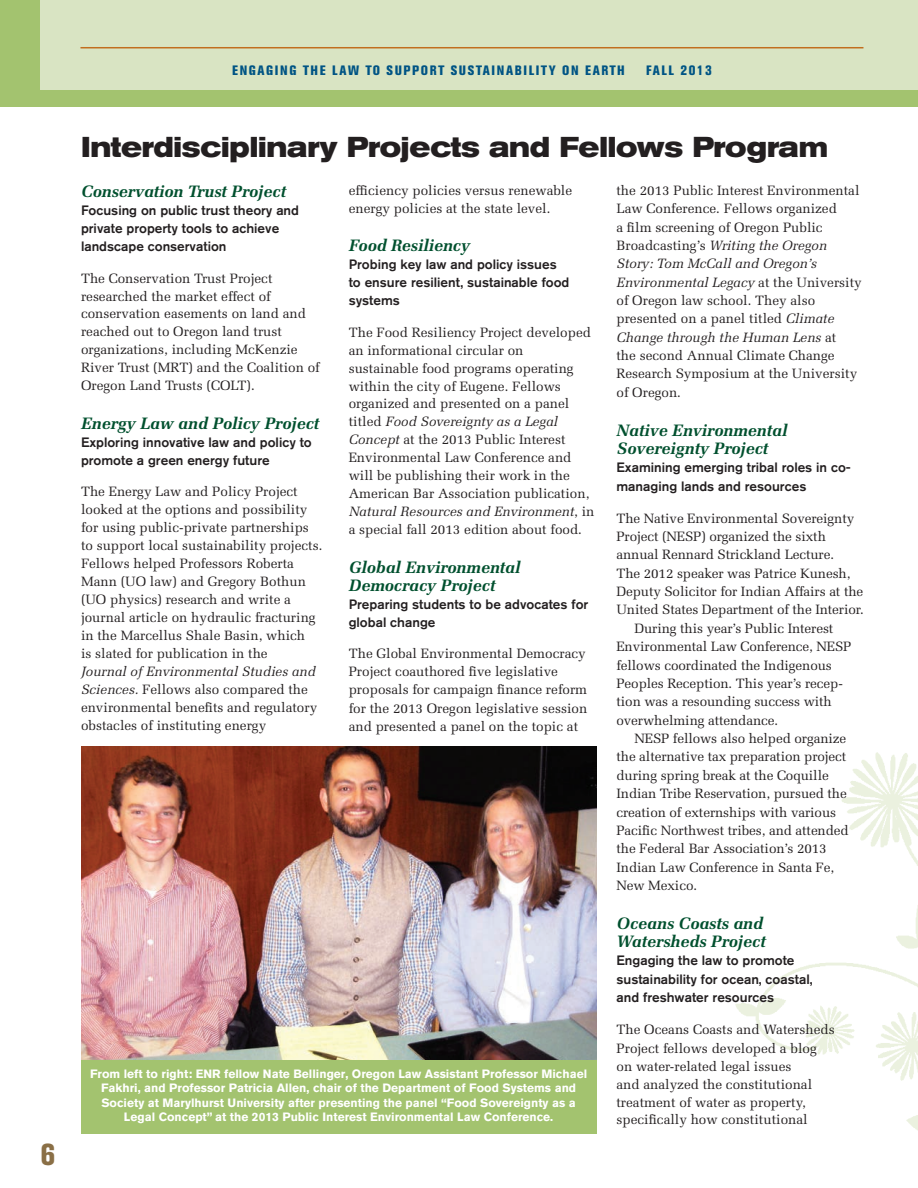
<style>
.page{position:relative;width:918px;height:1188px;background:#fff}
.page>*{position:absolute;margin:0;border:0;box-sizing:border-box;transform-origin:0 0}
.t1{font:800 condensed 30px "Akzidenz Grotesk BE";color:#8a6f46}
.t2{font:700 expanded 28.5px "Akzidenz Grotesk BE";letter-spacing:-.005em;color:#231f20;scale:.9 1}
.t3{font:italic 700 16.5px/18.5px "Melior";letter-spacing:-.01em;color:#00502e}
.t4{font:13.5px/18px "Melior";color:#231f20}
.t5{font:500 13.5px/18px "Akzidenz Grotesk BQ";color:#231f20}
.t6{font:800 condensed 13.5px "Akzidenz Grotesk BE";letter-spacing:.12em;color:#005484}
.t7{font:800 condensed 13.5px "Akzidenz Grotesk BE";letter-spacing:.1em;color:#005484}
.t8{font:700 12px/14.4px "Akzidenz Grotesk BQ";color:#fff;text-align:center}
.s1{font-style:italic}
</style>
<div class="page">
<div style="left:0;top:0;width:918px;height:107px;background:#a3c36f"></div>
<div style="left:40px;top:0;width:878px;height:90px;background:#d9e4c3"></div>
<hr style="left:80px;top:47px;width:783px;height:1px;background:#c26e1f">
<img style="left:736px;top:752px;width:182px;height:379px">
<img style="left:81px;top:746px;width:515px;height:314px">
<div style="left:81px;top:1060px;width:515px;height:74px;background:#a3c36f"></div>
<h1 class="t1" style="left:40px;top:1137px;width:16px">6</h1>
<p class="t6" style="left:696px;top:62px;width:17px">09</p>
<p class="t6" style="left:232px;top:63px;width:94px">ENGAGING THE</p>
<p class="t6" style="left:332px;top:63px;width:294px">LAW TO SUPPORT SUSTAINABILITY ON EARTH</p>
<p class="t7" style="left:646px;top:63px;width:67px">FALL 2013</p>
<h2 class="t2" style="left:81px;top:130px;width:832px">Interdisciplinary Projects and Fellows Program</h2>
<p class="t3" style="left:81px;top:182px;width:207px">Conservation Trust Project</p>
<p class="t5" style="left:81px;top:201px;width:220px">Focusing on public trust theory and private property tools to achieve landscape conservation</p>
<p class="t4" style="left:81px;top:269px;width:240px">The Conservation Trust Project researched the market effect of conservation easements on land and reached out to Oregon land trust organizations, including McKenzie River Trust (MRT) and the Coalition of Oregon Land Trusts (COLT).</p>
<p class="t3" style="left:81px;top:414px;width:240px">Energy Law and Policy Project</p>
<p class="t5" style="left:81px;top:433px;width:232px">Exploring innovative law and policy to promote a green energy future</p>
<p class="t4" style="left:81px;top:483px;width:243px">The Energy Law and Policy Project looked at the options and possibility for using public-private partnerships to support local sustainability projects.<br>Fellows helped Professors Roberta Mann (UO law) and Gregory Bothun (UO physics) research and write a journal article on hydraulic fracturing in the Marcellus Shale Basin, which<br>is slated for publication in the</p>
<p class="t4" style="left:81px;top:663px;width:238px"><span class="s1">Journal of Environmental Studies and Sciences.</span> Fellows also compared the environmental benefits and regulatory obstacles of instituting energy</p>
<p class="t4" style="left:349px;top:181px;width:225px">efficiency policies versus renewable energy policies at the state level.</p>
<p class="t3" style="left:349px;top:236px;width:123px">Food Resiliency</p>
<p class="t5" style="left:349px;top:255px;width:222px">Probing key law and policy issues to ensure resilient, sustainable food systems</p>
<p class="t4" style="left:349px;top:323px;width:247px">The Food Resiliency Project developed an informational circular on sustainable food programs operating within the city of Eugene. Fellows organized and presented on a panel titled <span class="s1">Food Sovereignty as a Legal Concept</span> at the 2013 Public Interest Environmental Law Conference and will be publishing their work in the American Bar Association publication, <span class="s1">Natural Resources and Environment</span>, in a special fall 2013 edition about food.</p>
<p class="t3" style="left:349px;top:558px;width:173px;line-height:18px">Global Environmental<br>Democracy Project</p>
<p class="t5" style="left:349px;top:595px;width:241px">Preparing students to be advocates for global change</p>
<p class="t4" style="left:349px;top:645px;width:240px">The Global Environmental Democracy Project coauthored five legislative proposals for campaign finance reform for the 2013 Oregon legislative session and presented a panel on the topic at</p>
<p class="t8" style="left:90px;top:1066px;width:499px">From left to right: ENR fellow Nate Bellinger, Oregon Law Assistant Professor Michael Fakhri, and Professor Patricia Allen, chair of the Department of Food Systems and Society at Marylhurst University after presenting the panel “Food Sovereignty as a Legal Concept” at the 2013 Public Interest Environmental Law Conference.</p>
<p class="t4" style="left:616px;top:181px;width:247px">the 2013 Public Interest Environmental<br>Law Conference. Fellows organized<br>a film screening of Oregon Public<br>Broadcasting’s <span class="s1">Writing the Oregon<br>Story: Tom McCall and Oregon’s<br>Environmental Legacy</span> at the University of Oregon law school. They also presented on a panel titled <span class="s1">Climate<br>Change through the Human Lens</span> at<br>the second Annual Climate Change<br>Research Symposium at the University of Oregon.</p>
<p class="t3" style="left:616px;top:421px;width:173px">Native Environmental<br>Sovereignty Project</p>
<p class="t5" style="left:616px;top:458px;width:236px">Examining emerging tribal roles in co&shy;managing lands and resources</p>
<p class="t4" style="left:616px;top:509px;width:239px">The Native Environmental Sovereignty</p>
<p class="t4" style="left:616px;top:527px;width:211px">Project (NESP) organized the sixth</p>
<p class="t4" style="left:616px;top:546px;width:219px">annual Rennard Strickland Lecture.</p>
<p class="t4" style="left:616px;top:564px;width:235px">The 2012 speaker was Patrice Kunesh,</p>
<p class="t4" style="left:616px;top:582px;width:248px">Deputy Solicitor for Indian Affairs at the</p>
<p class="t4" style="left:616px;top:601px;width:249px">United States Department of the Interior.</p>
<p class="t4" style="left:635px;top:619px;width:200px">During this year’s Public Interest</p>
<p class="t4" style="left:616px;top:638px;width:236px">Environmental Law Conference, NESP</p>
<p class="t4" style="left:616px;top:656px;width:217px">fellows coordinated the Indigenous</p>
<p class="t4" style="left:616px;top:674px;width:228px">Peoples Reception. This year’s recep-</p>
<p class="t4" style="left:616px;top:693px;width:217px">tion was a resounding success with</p>
<p class="t4" style="left:616px;top:711px;width:163px">overwhelming attendance.</p>
<p class="t4" style="left:635px;top:729px;width:213px">NESP fellows also helped organize</p>
<p class="t4" style="left:616px;top:748px;width:231px">the alternative tax preparation project</p>
<p class="t4" style="left:616px;top:766px;width:214px">during spring break at the Coquille</p>
<p class="t4" style="left:616px;top:785px;width:232px">Indian Tribe Reservation, pursued the</p>
<p class="t4" style="left:616px;top:803px;width:221px">creation of externships with various</p>
<p class="t4" style="left:616px;top:821px;width:234px">Pacific Northwest tribes, and attended</p>
<p class="t4" style="left:616px;top:840px;width:212px">the Federal Bar Association’s 2013</p>
<p class="t4" style="left:616px;top:858px;width:219px">Indian Law Conference in Santa Fe,</p>
<p class="t4" style="left:616px;top:876px;width:82px">New Mexico.</p>
<p class="t3" style="left:616px;top:914px;width:151px">Oceans Coasts and<br>Watersheds Project</p>
<p class="t5" style="left:616px;top:951px;width:198px">Engaging the law to promote sustainability for ocean, coastal, and freshwater resources</p>
<p class="t4" style="left:616px;top:1020px;width:220px">The Oceans Coasts and Watersheds<br>Project fellows developed a blog on water-related legal issues<br>and analyzed the constitutional treatment of water as property, specifically how constitutional</p>
</div>
